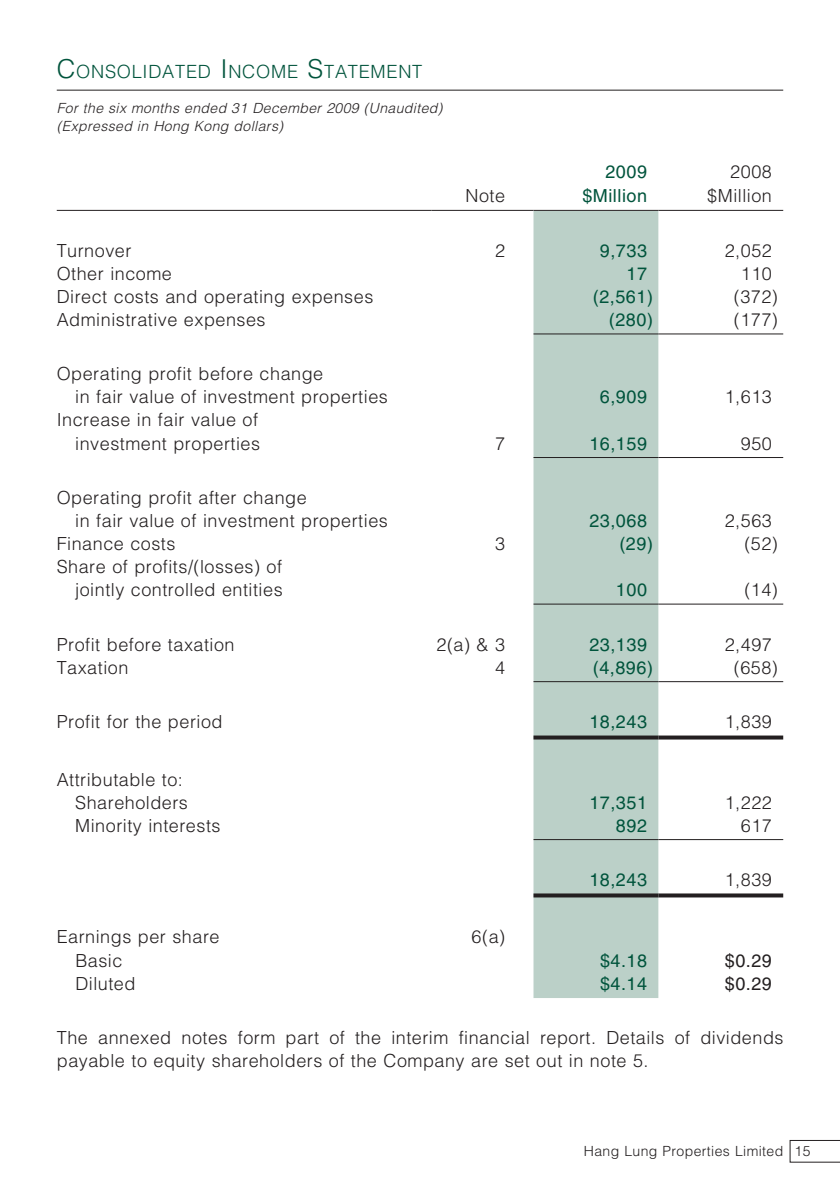
<style>
.page{position:relative;width:840px;height:1191px;background:#fff}
.page>*{position:absolute;margin:0;border:0;box-sizing:border-box;transform-origin:0 0}
.t1{font:300 18.2px "Helvetica LT Std";letter-spacing:.04em;color:#00543c}
.t2{font:300 18px/23px "Helvetica LT Std";letter-spacing:.03em;color:#231f20}
.t3{font:18px "Helvetica LT Std";letter-spacing:.03em;color:#00543c}
.t4{font:18px "Helvetica LT Std";color:#231f20}
.t5{font:italic 300 14px/18px "Helvetica LT Std";letter-spacing:.03em;color:#231f20}
.t6{font:300 14px "Helvetica LT Std";letter-spacing:.03em;color:#231f20}
.s1{font-size:26px}
</style>
<div class="page">
<svg style="left:789px;top:1140px;width:50px;height:22px"></svg>
<hr style="left:57px;top:90px;width:725px;height:1px;background:#231f20">
<div style="left:533px;top:211px;width:125px;height:787px;background:#bbd0c8"></div>
<hr style="left:57px;top:210px;width:374px;height:1px;background:#231f20">
<hr style="left:431px;top:210px;width:102px;height:1px;background:#231f20">
<hr style="left:533px;top:210px;width:125px;height:1px;background:#231f20">
<hr style="left:658px;top:210px;width:124px;height:1px;background:#231f20">
<hr style="left:533px;top:333px;width:125px;height:1px;background:#231f20">
<hr style="left:658px;top:333px;width:124px;height:1px;background:#231f20">
<hr style="left:533px;top:457px;width:125px;height:1px;background:#231f20">
<hr style="left:658px;top:457px;width:124px;height:1px;background:#231f20">
<hr style="left:533px;top:603px;width:125px;height:1px;background:#231f20">
<hr style="left:658px;top:603px;width:124px;height:1px;background:#231f20">
<hr style="left:533px;top:681px;width:125px;height:1px;background:#231f20">
<hr style="left:658px;top:681px;width:124px;height:1px;background:#231f20">
<svg style="left:533px;top:735px;width:125px;height:4px"></svg>
<svg style="left:658px;top:735px;width:124px;height:4px"></svg>
<hr style="left:533px;top:839px;width:125px;height:1px;background:#231f20">
<hr style="left:658px;top:839px;width:124px;height:1px;background:#231f20">
<svg style="left:533px;top:893px;width:125px;height:4px"></svg>
<svg style="left:658px;top:893px;width:124px;height:4px"></svg>
<p class="t1" style="left:57px;top:60px;width:367px"><span class="s1">C</span>ONSOLIDATED <span class="s1">I</span>NCOME <span class="s1">S</span>TATEMENT</p>
<p class="t5" style="left:57px;top:99px;width:387px">For the six months ended 31 December 2009 (Unaudited) (Expressed in Hong Kong dollars)</p>
<p class="t3" style="left:605px;top:162px;width:43px">2009</p>
<p class="t2" style="left:729px;top:160px;width:43px">2008</p>
<p class="t2" style="left:465px;top:184px;width:41px">Note</p>
<p class="t3" style="left:582px;top:186px;width:66px">$Million</p>
<p class="t2" style="left:707px;top:184px;width:66px">$Million</p>
<p class="t2" style="left:57px;top:239px;width:76px">Turnover</p>
<p class="t2" style="left:495px;top:239px;width:12px">2</p>
<p class="t3" style="left:599px;top:240px;width:49px">9,733</p>
<p class="t2" style="left:724px;top:239px;width:49px">2,052</p>
<p class="t2" style="left:57px;top:262px;width:117px">Other income</p>
<p class="t3" style="left:626px;top:263px;width:22px">17</p>
<p class="t2" style="left:740px;top:262px;width:33px">110</p>
<p class="t2" style="left:57px;top:285px;width:318px">Direct costs and operating expenses</p>
<p class="t3" style="left:592px;top:286px;width:62px">(2,561)</p>
<p class="t2" style="left:733px;top:285px;width:46px">(372)</p>
<p class="t2" style="left:57px;top:308px;width:210px">Administrative expenses</p>
<p class="t3" style="left:608px;top:309px;width:46px">(280)</p>
<p class="t2" style="left:733px;top:308px;width:46px">(177)</p>
<p class="t2" style="left:75px;top:362px;width:314px;text-indent:-19px">Operating profit before change<br>in fair value of investment properties</p>
<p class="t3" style="left:599px;top:387px;width:49px">6,909</p>
<p class="t2" style="left:724px;top:385px;width:49px">1,613</p>
<p class="t2" style="left:57px;top:408px;width:205px;text-align:right">Increase in fair value of investment properties</p>
<p class="t2" style="left:75px;top:486px;width:314px;text-indent:-19px">Operating profit after change<br>in fair value of investment properties</p>
<p class="t2" style="left:495px;top:431px;width:12px">7</p>
<p class="t3" style="left:589px;top:433px;width:59px">16,159</p>
<p class="t2" style="left:740px;top:431px;width:33px">950</p>
<p class="t3" style="left:589px;top:510px;width:59px">23,068</p>
<p class="t2" style="left:724px;top:509px;width:49px">2,563</p>
<p class="t2" style="left:57px;top:532px;width:120px">Finance costs</p>
<p class="t2" style="left:495px;top:532px;width:12px">3</p>
<p class="t3" style="left:619px;top:533px;width:35px">(29)</p>
<p class="t2" style="left:744px;top:532px;width:35px">(52)</p>
<p class="t2" style="left:57px;top:555px;width:227px;text-align:right">Share of profits/(losses) of jointly controlled entities</p>
<p class="t3" style="left:615px;top:579px;width:33px">100</p>
<p class="t2" style="left:744px;top:578px;width:35px">(14)</p>
<p class="t2" style="left:57px;top:632px;width:179px">Profit before taxation</p>
<p class="t2" style="left:436px;top:632px;width:70px">2(a) &amp; 3</p>
<p class="t3" style="left:589px;top:634px;width:59px">23,139</p>
<p class="t2" style="left:724px;top:632px;width:49px">2,497</p>
<p class="t2" style="left:57px;top:655px;width:73px">Taxation</p>
<p class="t2" style="left:495px;top:655px;width:12px">4</p>
<p class="t3" style="left:592px;top:657px;width:62px">(4,896)</p>
<p class="t2" style="left:733px;top:655px;width:46px">(658)</p>
<p class="t2" style="left:57px;top:710px;width:167px">Profit for the period</p>
<p class="t3" style="left:589px;top:711px;width:59px">18,243</p>
<p class="t2" style="left:724px;top:710px;width:49px">1,839</p>
<p class="t2" style="left:57px;top:767px;width:133px;text-align:right">Attributable to:<br>Shareholders</p>
<p class="t3" style="left:589px;top:792px;width:59px">17,351</p>
<p class="t2" style="left:724px;top:790px;width:49px">1,222</p>
<p class="t2" style="left:75px;top:813px;width:147px">Minority interests</p>
<p class="t3" style="left:615px;top:815px;width:33px">892</p>
<p class="t2" style="left:740px;top:813px;width:33px">617</p>
<p class="t3" style="left:589px;top:869px;width:59px">18,243</p>
<p class="t2" style="left:724px;top:868px;width:49px">1,839</p>
<p class="t2" style="left:57px;top:925px;width:164px">Earnings per share</p>
<p class="t2" style="left:471px;top:925px;width:35px">6(a)</p>
<p class="t2" style="left:75px;top:948px;width:49px">Basic</p>
<p class="t3" style="left:599px;top:949px;width:49px">$4.18</p>
<p class="t4" style="left:724px;top:949px;width:49px">$0.29</p>
<p class="t2" style="left:75px;top:971px;width:62px">Diluted</p>
<p class="t3" style="left:599px;top:972px;width:49px">$4.14</p>
<p class="t4" style="left:724px;top:972px;width:49px">$0.29</p>
<p class="t2" style="left:57px;top:1026px;width:727px">The annexed notes form part of the interim financial report. Details of dividends payable to equity shareholders of the Company are set out in note 5.</p>
<p class="t6" style="left:583px;top:1142px;width:228px">Hang Lung Properties Limited 15</p>
</div>
